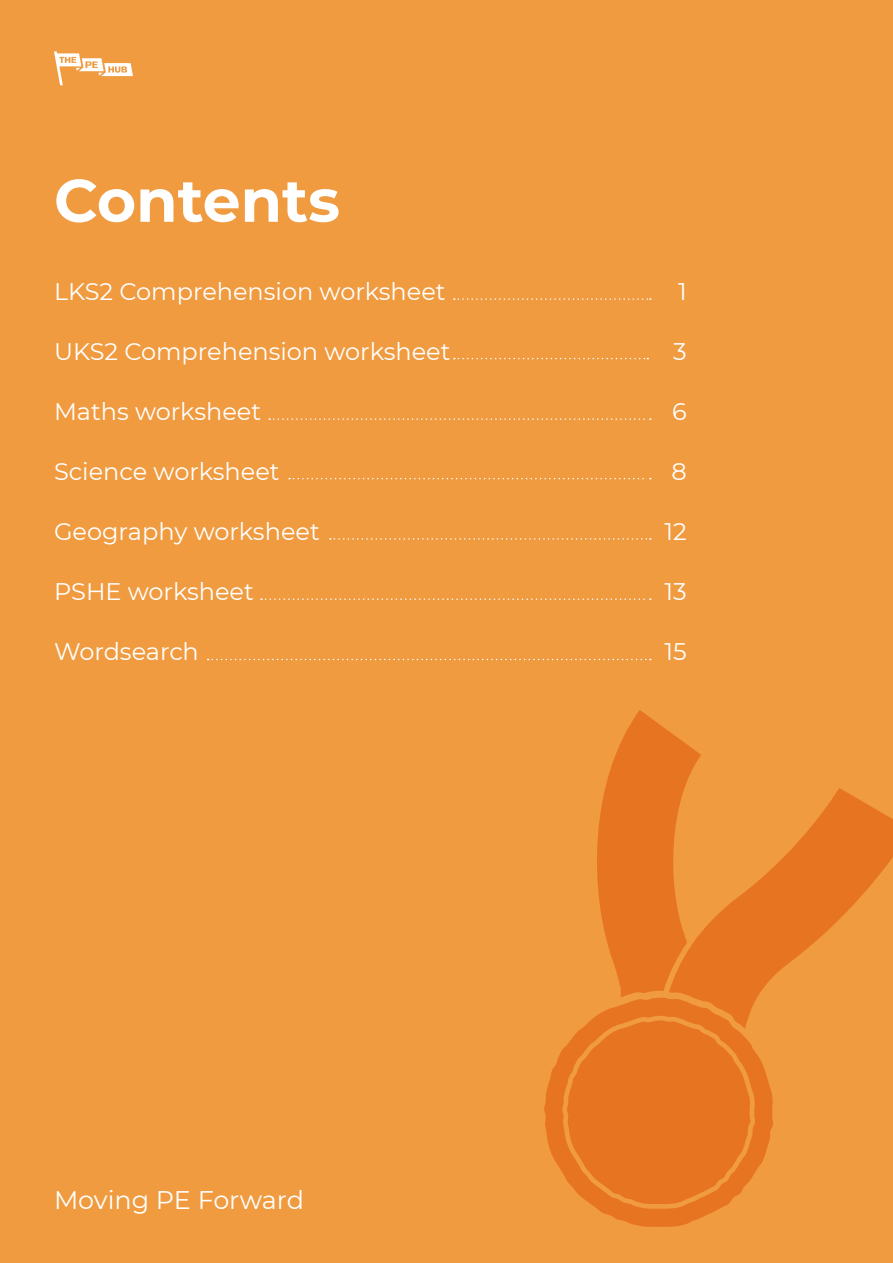
<style>
.page{position:relative;width:893px;height:1263px;background:#f09b40}
.page>*{position:absolute;margin:0;border:0;box-sizing:border-box;transform-origin:0 0}
.t1{font:700 60px "Montserrat";color:#fff}
.t2{font:25.5px "Montserrat";color:#fff}
.t3{font:24px "Montserrat";color:#fff}
</style>
<div class="page">
<svg style="left:54px;top:51px;width:79px;height:34px"></svg>
<svg style="left:454px;top:298px;width:197px;height:2px"></svg>
<svg style="left:269px;top:418px;width:382px;height:2px"></svg>
<svg style="left:289px;top:478px;width:362px;height:1px"></svg>
<svg style="left:330px;top:538px;width:321px;height:2px"></svg>
<svg style="left:261px;top:598px;width:390px;height:2px"></svg>
<svg style="left:208px;top:659px;width:443px;height:1px"></svg>
<svg style="left:454px;top:358px;width:194px;height:1px"></svg>
<svg style="left:701px;top:788px;width:192px;height:209px"></svg>
<svg style="left:597px;top:710px;width:104px;height:287px"></svg>
<svg style="left:544px;top:997px;width:229px;height:230px;fill:#e77421"></svg>
<p class="t1" style="left:54px;top:157px;width:287px">Contents</p>
<p class="t3" style="left:54px;top:275px;width:393px">LKS2 Comprehension worksheet</p>
<p class="t3" style="left:678px;top:275px;width:10px">1</p>
<p class="t3" style="left:54px;top:335px;width:398px">UKS2 Comprehension worksheet</p>
<p class="t3" style="left:673px;top:335px;width:15px">3</p>
<p class="t3" style="left:54px;top:395px;width:209px">Maths worksheet</p>
<p class="t3" style="left:672px;top:395px;width:16px">6</p>
<p class="t3" style="left:54px;top:455px;width:227px">Science worksheet</p>
<p class="t3" style="left:671px;top:455px;width:17px">8</p>
<p class="t3" style="left:54px;top:515px;width:267px">Geography worksheet</p>
<p class="t3" style="left:664px;top:515px;width:24px">12</p>
<p class="t3" style="left:54px;top:575px;width:201px">PSHE worksheet</p>
<p class="t3" style="left:664px;top:575px;width:24px">13</p>
<p class="t3" style="left:54px;top:635px;width:146px">Wordsearch</p>
<p class="t3" style="left:664px;top:635px;width:24px">15</p>
<p class="t2" style="left:54px;top:1182px;width:252px">Moving PE Forward</p>
</div>
